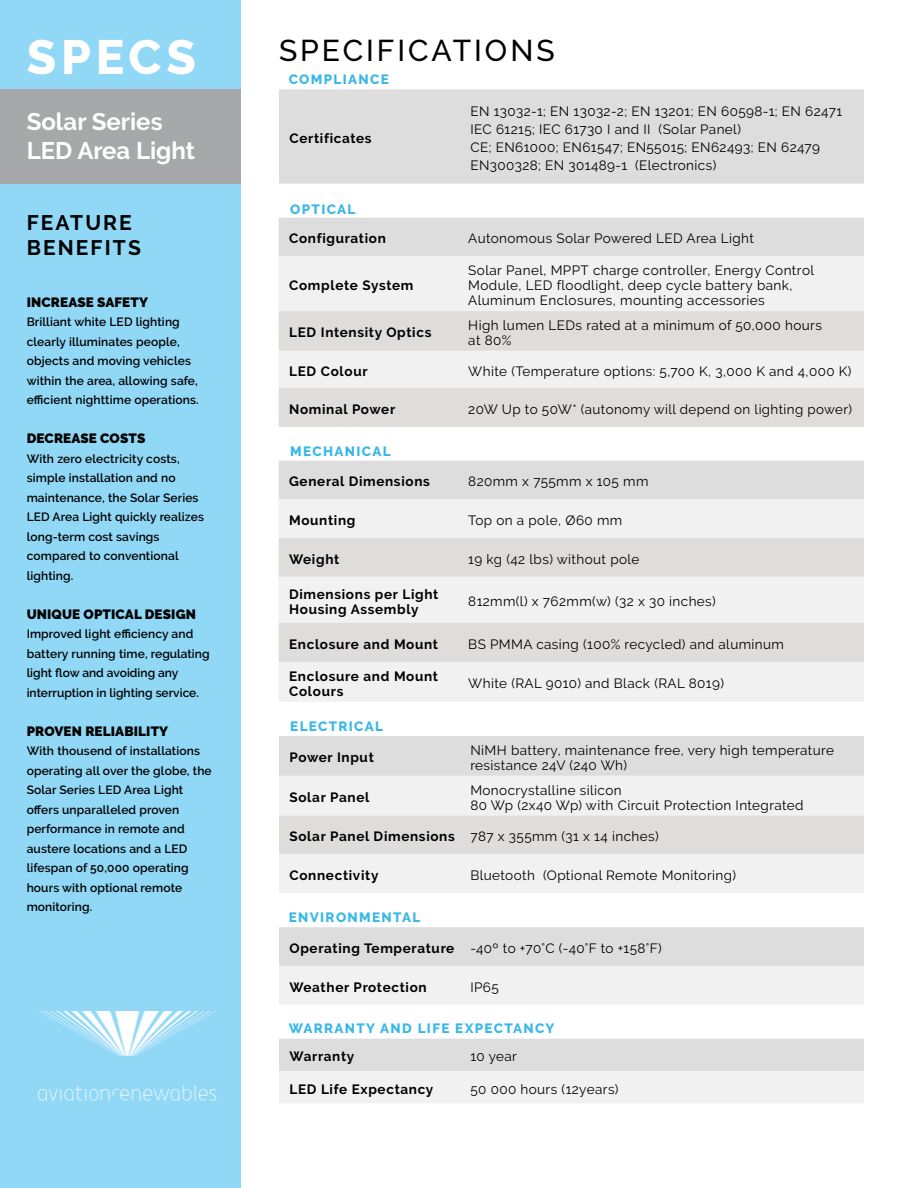
<style>
.page{position:relative;width:918px;height:1188px;background:#fff}
.page>*{position:absolute;margin:0;border:0;box-sizing:border-box;transform-origin:0 0}
.t1{font:800 48px "Raleway";letter-spacing:.1em;color:#fff}
.t2{font:500 30px "Raleway";letter-spacing:.1em;color:#000101}
.t3{font:700 24px/28.8px "Raleway";color:#fff}
.t4{font:700 21px "Raleway";letter-spacing:.1em;color:#000101}
.t5{font:13.5px/15px "Raleway";letter-spacing:.03em;color:#000}
.t6{font:700 13.5px/15px "Raleway";letter-spacing:.05em;color:#000}
.t7{font:800 13.5px "Raleway";letter-spacing:.1em;color:#39b8e8}
.t8{font:900 13.5px "Raleway";letter-spacing:.01em;color:#000101}
.t9{font:13.35px "Raleway";letter-spacing:.03em;color:#000}
.t10{font:600 12px/19.5px "Raleway";letter-spacing:.01em;color:#000101}
.t11{font:600 12px/19.5px "Raleway";color:#000}
.s1{color:#000101}
.s2{font-size:13.5px}
</style>
<div class="page">
<div style="left:0;top:0;width:241px;height:1188px;background:#91d8f6"></div>
<svg style="left:279px;top:218px;width:585px;height:209px"></svg>
<svg style="left:279px;top:736px;width:585px;height:157px"></svg>
<svg style="left:279px;top:927px;width:585px;height:77px"></svg>
<svg style="left:279px;top:1039px;width:585px;height:64px"></svg>
<div style="left:0;top:89px;width:241px;height:95px;background:#a6a8aa"></div>
<img style="left:38px;top:1011px;width:179px;height:90px">
<svg style="left:279px;top:461px;width:585px;height:116px"></svg>
<div style="left:279px;top:577px;width:585px;height:125px;background:#f1f1f1"></div>
<div style="left:279px;top:623px;width:585px;height:39px;background:#dedddc"></div>
<div style="left:279px;top:89px;width:585px;height:95px;background:#ddd"></div>
<p class="t1" style="left:27px;top:29px;width:171px">SPECS</p>
<p class="t3" style="left:27px;top:108px;width:170px">Solar Series<br>LED Area Light</p>
<p class="t4" style="left:27px;top:210px;width:107px">FEATURE</p>
<p class="t4" style="left:27px;top:236px;width:116px">BENEFITS</p>
<p class="t8" style="left:27px;top:294px;width:123px">INCREASE SAFETY</p>
<p class="t10" style="left:27px;top:312px;width:174px">Brilliant white LED lighting clearly illuminates people, objects and moving vehicles within the area, allowing safe, efficient nighttime operations.</p>
<p class="t8" style="left:27px;top:431px;width:120px">DECREASE COSTS</p>
<p class="t10" style="left:27px;top:449px;width:179px">With zero electricity costs, simple installation and no maintenance, the Solar Series<br>LED Area Light quickly realizes long-term cost savings compared to conventional lighting.</p>
<p class="t8" style="left:27px;top:606px;width:171px">UNIQUE OPTICAL DESIGN</p>
<p class="t11" style="left:27px;top:624px;width:184px"><span class="s1">Improved light efficiency and battery running time, r</span>egulating light flow and avoiding any interruption in lighting service.</p>
<p class="t8" style="left:27px;top:723px;width:143px">PROVEN RELIABILITY</p>
<p class="t10" style="left:27px;top:741px;width:175px">With thousend of installations</p>
<p class="t10" style="left:27px;top:761px;width:187px">operating all over the globe, the</p>
<p class="t10" style="left:27px;top:780px;width:164px">Solar Series LED Area Light offers unparalleled proven performance in remote and austere locations and a LED lifespan of 50,000 operating</p>
<p class="t10" style="left:27px;top:878px;width:157px">hours with optional remote monitoring.</p>
<p class="t2" style="left:279px;top:33px;width:277px">SPECIFICATIONS</p>
<p class="t7" style="left:289px;top:71px;width:102px">COMPLIANCE</p>
<p class="t6" style="left:290px;top:131px;width:84px">Certificates</p>
<p class="t7" style="left:290px;top:201px;width:67px">OPTICAL</p>
<p class="t5" style="left:470px;top:102px;width:373px;line-height:18px">EN 13032-1; EN 13032-2; EN 13201; EN 60598-1; EN 62471<br>IEC 61215; IEC 61730 I and II (Solar Panel)<br>CE; EN61000; EN61547; EN55015; EN62493; EN 62479<br>EN300328; EN 301489-1 (Electronics)</p>
<p class="t6" style="left:289px;top:231px;width:98px">Configuration</p>
<p class="t5" style="left:468px;top:231px;width:287px">Autonomous Solar Powered LED Area Light</p>
<p class="t6" style="left:289px;top:278px;width:126px">Complete System</p>
<p class="t5" style="left:468px;top:263px;width:347px">Solar Panel, MPPT charge controller, Energy Control<br>Module, LED floodlight, deep cycle battery bank,<br>Aluminum Enclosures, mounting accessories</p>
<p class="t6" style="left:289px;top:325px;width:144px">LED Intensity Optics</p>
<p class="t5" style="left:468px;top:318px;width:355px">High lumen LEDs rated at a minimum of 50,000 hours at 80%</p>
<p class="t6" style="left:289px;top:364px;width:80px">LED Colour</p>
<p class="t5" style="left:468px;top:363px;width:385px">White (Temperature options: 5,700 K, 3,000 K and 4,000 K)</p>
<p class="t6" style="left:289px;top:402px;width:108px">Nominal Power</p>
<p class="t9" style="left:468px;top:401px;width:385px"><span class="s2">20W Up to 50W*</span> (autonomy will depend on lighting power)</p>
<p class="t7" style="left:290px;top:444px;width:102px">MECHANICAL</p>
<p class="t6" style="left:289px;top:474px;width:142px">General Dimensions</p>
<p class="t5" style="left:468px;top:474px;width:182px">820mm x 755mm x 105 mm</p>
<p class="t6" style="left:289px;top:513px;width:68px">Mounting</p>
<p class="t5" style="left:468px;top:513px;width:155px">Top on a pole, Ø60 mm</p>
<p class="t6" style="left:289px;top:552px;width:52px">Weight</p>
<p class="t5" style="left:468px;top:551px;width:173px">19 kg (42 lbs) without pole</p>
<p class="t6" style="left:289px;top:586px;width:151px">Dimensions per Light<br>Housing Assembly</p>
<p class="t5" style="left:468px;top:594px;width:249px">812mm(l) x 762mm(w) (32 x 30 inches)</p>
<p class="t6" style="left:289px;top:637px;width:150px">Enclosure and Mount</p>
<p class="t5" style="left:468px;top:636px;width:317px">BS PMMA casing (100% recycled) and aluminum</p>
<p class="t6" style="left:289px;top:669px;width:150px">Enclosure and Mount<br>Colours</p>
<p class="t5" style="left:468px;top:676px;width:257px">White (RAL 9010) and Black (RAL 8019)</p>
<p class="t7" style="left:290px;top:719px;width:94px">ELECTRICAL</p>
<p class="t6" style="left:290px;top:750px;width:86px">Power Input</p>
<p class="t5" style="left:470px;top:743px;width:365px">NiMH battery, maintenance free, very high temperature resistance 24V (240 Wh)</p>
<p class="t6" style="left:290px;top:790px;width:81px">Solar Panel</p>
<p class="t5" style="left:470px;top:782px;width:335px">Monocrystalline silicon<br>80 Wp (2x40 Wp) with Circuit Protection Integrated</p>
<p class="t6" style="left:290px;top:829px;width:167px">Solar Panel Dimensions</p>
<p class="t5" style="left:470px;top:829px;width:190px">787 x 355mm (31 x 14 inches)</p>
<p class="t6" style="left:290px;top:868px;width:90px">Connectivity</p>
<p class="t5" style="left:470px;top:868px;width:267px">Bluetooth (Optional Remote Monitoring)</p>
<p class="t7" style="left:289px;top:909px;width:133px">ENVIRONMENTAL</p>
<p class="t6" style="left:290px;top:941px;width:166px">Operating Temperature</p>
<p class="t5" style="left:470px;top:941px;width:193px">-40º to +70°C (-40°F to +158°F)</p>
<p class="t6" style="left:290px;top:979px;width:139px">Weather Protection</p>
<p class="t5" style="left:470px;top:979px;width:30px">IP65</p>
<p class="t7" style="left:289px;top:1020px;width:267px">WARRANTY AND LIFE EXPECTANCY</p>
<p class="t6" style="left:290px;top:1049px;width:66px">Warranty</p>
<p class="t5" style="left:470px;top:1049px;width:48px">10 year</p>
<p class="t6" style="left:290px;top:1081px;width:145px">LED Life Expectancy</p>
<p class="t5" style="left:470px;top:1081px;width:150px">50 000 hours (12years)</p>
</div>
